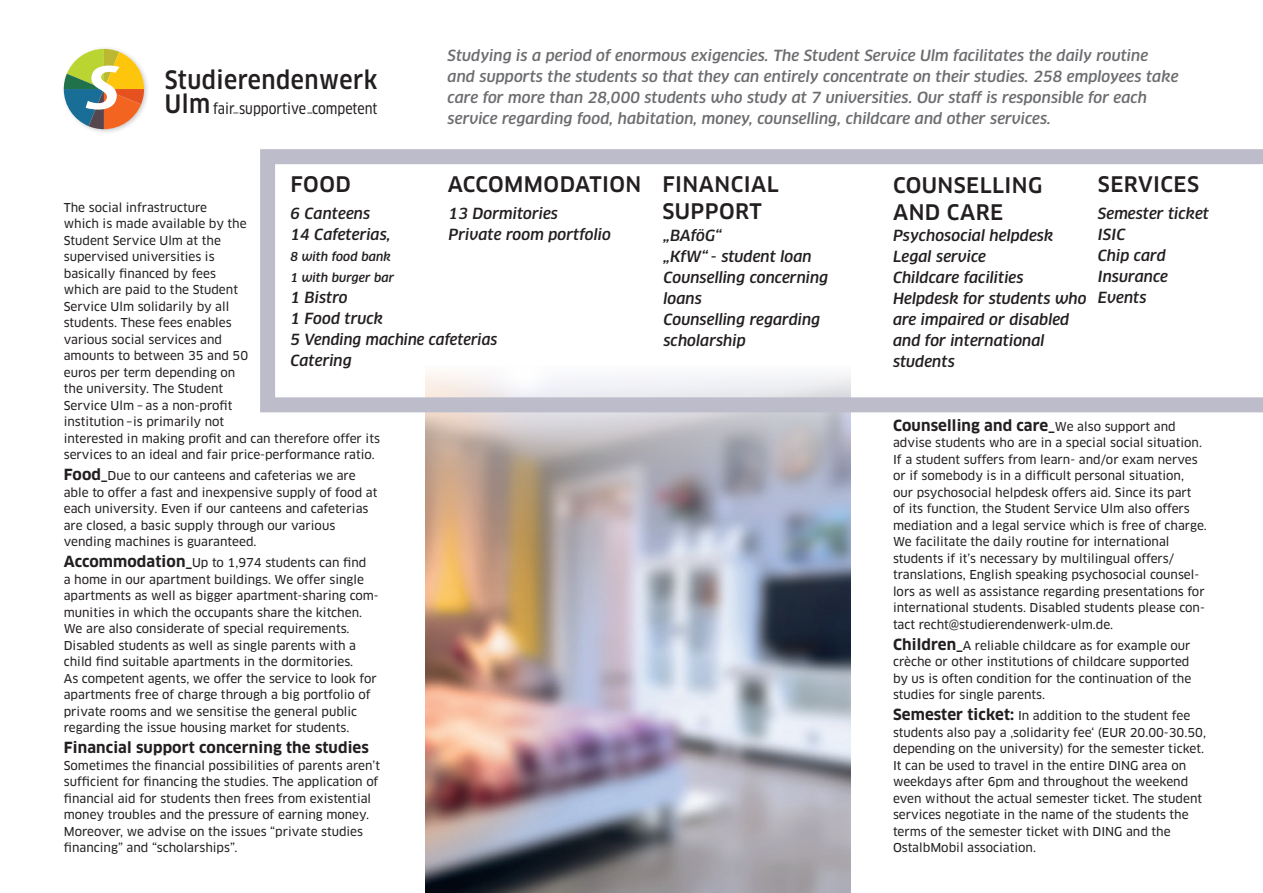
<style>
.page{position:relative;width:1263px;height:893px;background:#fff}
.page>*{position:absolute;margin:0;border:0;box-sizing:border-box;transform-origin:0 0}
.t1{font:500 24.75px "Clan OT Narr";letter-spacing:.02em;color:#231f20}
.t2{font:500 21px/27px "Clan OT";letter-spacing:.02em;color:#231f20}
.t3{font:italic 500 15px/21px "Clan OT";color:#231f20}
.t4{font:italic 500 15px/21px "Clan OT";color:#6c6d70}
.t5{font:700 15px "Clan OT";letter-spacing:.01em;color:#231f20}
.t6{font:14.55px "Clan OT Narr News";color:#231f20;scale:.95 1}
.t7{font:12px/16.5px "Clan OT News";color:#231f20}
.t8{font:italic 500 12px/21px "Clan OT";color:#231f20}
.s1{font-family:"Clan OT Narr";font-weight:500;font-size:24.75px}
.s2{font-size:13.2px}
.s3{font-size:13.95px}
.s4{font-family:"Clan OT";font-weight:700;font-size:15px}
.s5{font-family:"Clan OT News";font-weight:400;font-size:12px}
</style>
<div class="page">
<img style="left:425px;top:412px;width:425px;height:481px">
<svg style="left:260px;top:149px;width:1003px;height:263px"></svg>
<div style="left:61px;top:46px;width:89px;height:89px;background:#231f20;opacity:.24"></div>
<svg style="left:64px;top:49px;width:80px;height:80px"></svg>
<h1 class="t1" style="left:165px;top:66px;width:214px">Studierendenwerk</h1>
<p class="t6" style="left:165px;top:100px;width:225px"><span class="s1">Ulm</span> fair<span class="s2">_</span>supportive<span class="s3">_</span>competent</p>
<p class="t4" style="left:448px;top:45px;width:732px">Studying is a period of enormous exigencies. The Student Service Ulm facilitates the daily routine and supports the students so that they can entirely concentrate on their studies. 258 employees take care for more than 28,000 students who study at 7 universities. Our staff is responsible for each service regarding food, habitation, money, counselling, childcare and other services.</p>
<h2 class="t2" style="left:291px;top:171px;width:62px">FOOD</h2>
<h2 class="t2" style="left:448px;top:171px;width:195px">ACCOMMODATION</h2>
<p class="t3" style="left:290px;top:203px;width:102px">6 Canteens<br>14 Cafeterias,</p>
<p class="t8" style="left:290px;top:246px;width:105px">8 with food bank<br>1 with burger bar</p>
<p class="t3" style="left:290px;top:287px;width:209px">1 Bistro<br>1 Food truck<br>5 Vending machine cafeterias<br>Catering</p>
<p class="t7" style="left:64px;top:199px;width:318px">The social infrastructure<br>which is made available by the<br>Student Service Ulm at the<br>supervised universities is<br>basically financed by fees<br>which are paid to the Student<br>Service Ulm solidarily by all<br>students. These fees enables<br>various social services and<br>amounts to between 35 and 50<br>euros per term depending on<br>the university. The Student<br>Service Ulm – as a non-profit<br>institution– is primarily not<br>interested in making profit and can therefore offer its services to an ideal and fair price-performance ratio.</p>
<p class="t7" style="left:64px;top:468px;width:315px"><span class="s4">Food_</span>Due to our canteens and cafeterias we are able to offer a fast and inexpensive supply of food at each university. Even if our canteens and cafeterias are closed, a basic supply through our various vending machines is guaranteed.</p>
<p class="t7" style="left:64px;top:555px;width:317px"><span class="s4">Accommodation_</span>Up to 1,974 students can find<br>a home in our apartment buildings. We offer single apartments as well as bigger apartment-sharing com&shy;munities in which the occupants share the kitchen.<br>We are also considerate of special requirements.<br>Disabled students as well as single parents with a child find suitable apartments in the dormitories.<br>As competent agents, we offer the service to look for apartments free of charge through a big portfolio of private rooms and we sensitise the general public regarding the issue housing market for students.</p>
<p class="t5" style="left:64px;top:739px;width:307px">Financial support concerning the studies</p>
<p class="t7" style="left:64px;top:757px;width:318px">Sometimes the financial possibilities of parents aren’t sufficient for financing the studies. The application of financial aid for students then frees from existential money troubles and the pressure of earning money.<br>Moreover, we advise on the issues “private studies financing” and “scholarships”.</p>
<p class="t3" style="left:449px;top:203px;width:164px">13 Dormitories<br>Private room portfolio</p>
<h2 class="t2" style="left:662px;top:171px;width:118px">FINANCIAL<br>SUPPORT</h2>
<h2 class="t2" style="left:893px;top:172px;width:151px">COUNSELLING</h2>
<h2 class="t2" style="left:1098px;top:171px;width:103px">SERVICES</h2>
<h2 class="t2" style="left:893px;top:199px;width:112px">AND CARE</h2>
<p class="t3" style="left:1098px;top:203px;width:113px">Semester ticket<br>ISIC<br>Chip card<br>Insurance<br>Events</p>
<p class="t3" style="left:663px;top:225px;width:166px">„BAföG“<br>„KfW“ - student loan<br>Counselling concerning loans<br>Counselling regarding scholarship</p>
<p class="t3" style="left:893px;top:225px;width:195px">Psychosocial helpdesk<br>Legal service<br>Childcare facilities<br>Helpdesk for students who are impaired or disabled and for international students</p>
<p class="t5" style="left:893px;top:416px;width:284px">Counselling and care_<span class="s5">We also support and</span></p>
<p class="t7" style="left:893px;top:434px;width:315px">advise students who are in a special social situation.<br>If a student suffers from learn- and/or exam nerves or if somebody is in a difficult personal situation, our psychosocial helpdesk offers aid. Since its part<br>of its function, the Student Service Ulm also offers mediation and a legal service which is free of charge.<br>We facilitate the daily routine for international students if it’s necessary by multilingual offers/ translations, English speaking psychosocial counsel&shy;lors as well as assistance regarding presentations for international students. Disabled students please con&shy;tact recht@studierendenwerk-ulm.de.</p>
<p class="t7" style="left:893px;top:637px;width:300px"><span class="s4">Children_</span>A reliable childcare as for example our crèche or other institutions of childcare supported by us is often condition for the continuation of the studies for single parents.</p>
<p class="t7" style="left:893px;top:707px;width:314px"><span class="s4">Semester ticket:</span> In addition to the student fee students also pay a ‚solidarity fee‘ (EUR 20.00-30.50, depending on the university) for the semester ticket.<br>It can be used to travel in the entire DING area on weekdays after 6pm and throughout the weekend even without the actual semester ticket. The student services negotiate in the name of the students the terms of the semester ticket with DING and the OstalbMobil association.</p>
</div>
